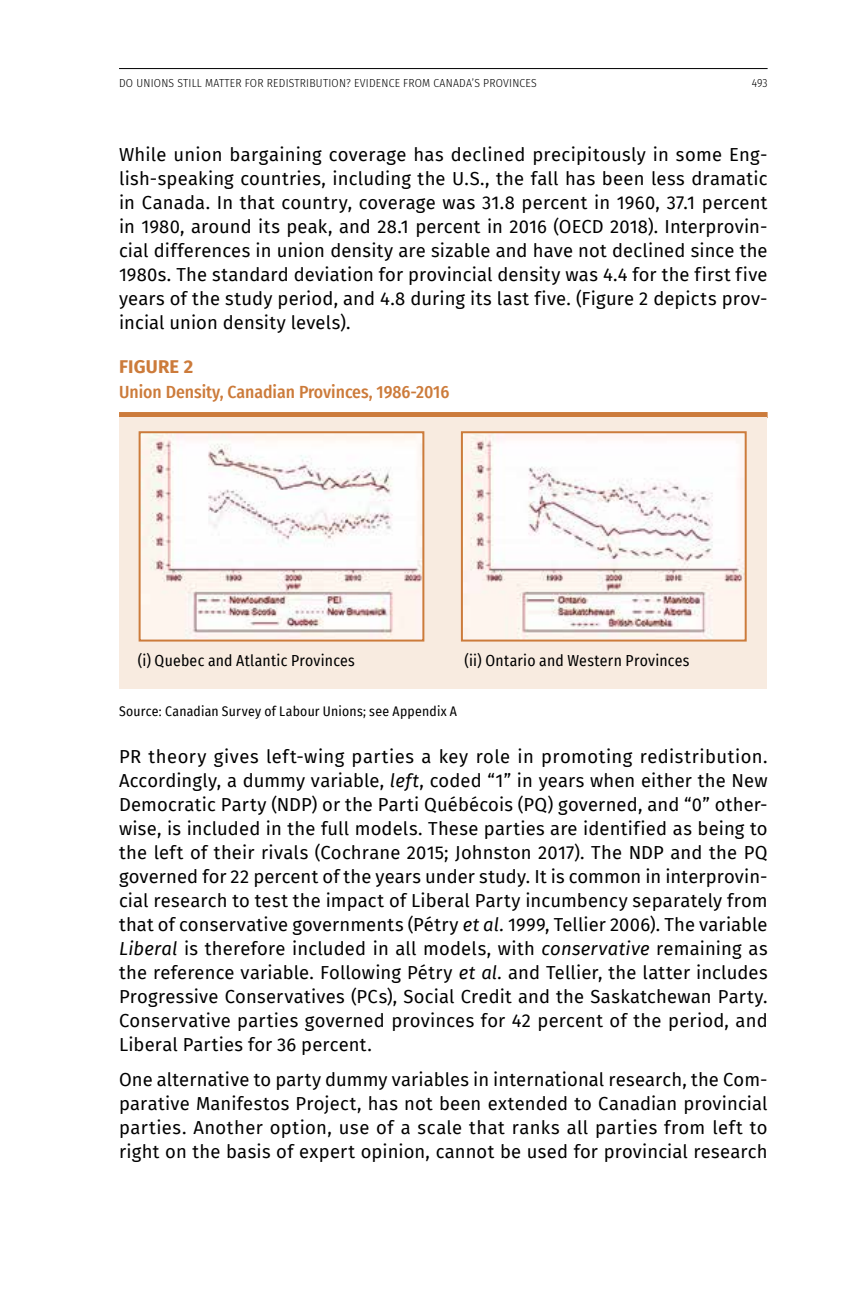
<style>
.page{position:relative;width:864px;height:1296px;background:#fff}
.page>*{position:absolute;margin:0;border:0;box-sizing:border-box;transform-origin:0 0}
.t1{font:18.4px/24px "Fira Sans";letter-spacing:.01em;color:#000;text-align:justify}
.t2{font:700 18.4px "Fira Sans";color:#cc7b3b}
.t3{font:500 17.6px "Fira Sans Condensed";color:#cc7b3b}
.t4{font:15.6px "Fira Sans Condensed";letter-spacing:.015em;color:#000}
.t5{font:13.6px "Fira Sans Condensed";letter-spacing:.02em;color:#000}
.t6{font:300 11.6px "Fira Sans Condensed";letter-spacing:.02em;color:#000}
.s1{font-style:italic}
</style>
<div class="page">
<hr style="left:119px;top:68px;width:649px;height:1px;background:#000">
<div style="left:119px;top:412px;width:649px;height:6px;background:#cc7b3b"></div>
<div style="left:119px;top:417px;width:648px;height:272px;background:#f8ebe0"></div>
<img style="left:142px;top:434px;width:279px;height:205px">
<div style="left:139px;top:431px;width:285px;height:211px;border:2px solid #cc7b3b"></div>
<img style="left:464px;top:434px;width:280px;height:205px">
<div style="left:461px;top:431px;width:286px;height:211px;border:2px solid #cc7b3b"></div>
<p class="t6" style="left:119px;top:75px;width:32px">DO UNIONS</p>
<p class="t6" style="left:177px;top:75px;width:12px">STILL</p>
<p class="t6" style="left:205px;top:75px;width:15px">MATTER</p>
<p class="t6" style="left:245px;top:75px;width:7px">FOR</p>
<p class="t6" style="left:267px;top:75px;width:13px">REDISTRIBUTION</p>
<p class="t6" style="left:346px;top:75px;width:21px">? EVIDENCE</p>
<p class="t6" style="left:403px;top:75px;width:8px">FROM</p>
<p class="t6" style="left:434px;top:75px;width:14px">CANADA</p>
<p class="t6" style="left:472px;top:75px;width:25px">’S PROVINCES</p>
<p class="t6" style="left:752px;top:75px;width:17px">493</p>
<p class="t1" style="left:119px;top:142px;width:650px">While union bargaining coverage has declined precipitously in some Eng&shy;lish-speaking countries, including the U.S., the fall has been less dramatic in Canada. In that country, coverage was 31.8 percent in 1960, 37.1 percent in 1980, around its peak, and 28.1 percent in 2016 (OECD 2018). Interprovin&shy;cial differences in union density are sizable and have not declined since the 1980s. The standard deviation for provincial density was 4.4 for the first five years of the study period, and 4.8 during its last five. (Figure 2 depicts prov&shy;incial union density levels).</p>
<p class="t2" style="left:119px;top:351px;width:76px">FIGURE 2</p>
<p class="t3" style="left:119px;top:378px;width:332px">Union Density, Canadian Provinces, 1986-2016</p>
<p class="t4" style="left:138px;top:648px;width:219px">(i) Quebec and Atlantic Provinces</p>
<p class="t4" style="left:464px;top:648px;width:227px">(ii) Ontario and Western Provinces</p>
<p class="t5" style="left:119px;top:701px;width:339px">Source: Canadian Survey of Labour Unions; see Appendix A</p>
<p class="t1" style="left:119px;top:744px;width:650px">PR theory gives left-wing parties a key role in promoting redistribution.<br>Accordingly, a dummy variable, <span class="s1">left</span>, coded “1” in years when either the New Democratic Party (NDP) or the Parti Québécois (PQ) governed, and “0” other&shy;wise, is included in the full models. These parties are identified as being to the left of their rivals (Cochrane 2015; Johnston 2017). The NDP and the PQ governed for 22 percent of the years under study. It is common in interprovin&shy;cial research to test the impact of Liberal Party incumbency separately from that of conservative governments (Pétry <span class="s1">et al.</span> 1999, Tellier 2006). The variable <span class="s1">Liberal</span> is therefore included in all models, with <span class="s1">conservative</span> remaining as the reference variable. Following Pétry <span class="s1">et al.</span> and Tellier, the latter includes Progressive Conservatives (PCs), Social Credit and the Saskatchewan Party.<br>Conservative parties governed provinces for 42 percent of the period, and Liberal Parties for 36 percent.</p>
<p class="t1" style="left:119px;top:1067px;width:650px">One alternative to party dummy variables in international research, the Com&shy;parative Manifestos Project, has not been extended to Canadian provincial parties. Another option, use of a scale that ranks all parties from left to right on the basis of expert opinion, cannot be used for provincial research</p>
</div>
